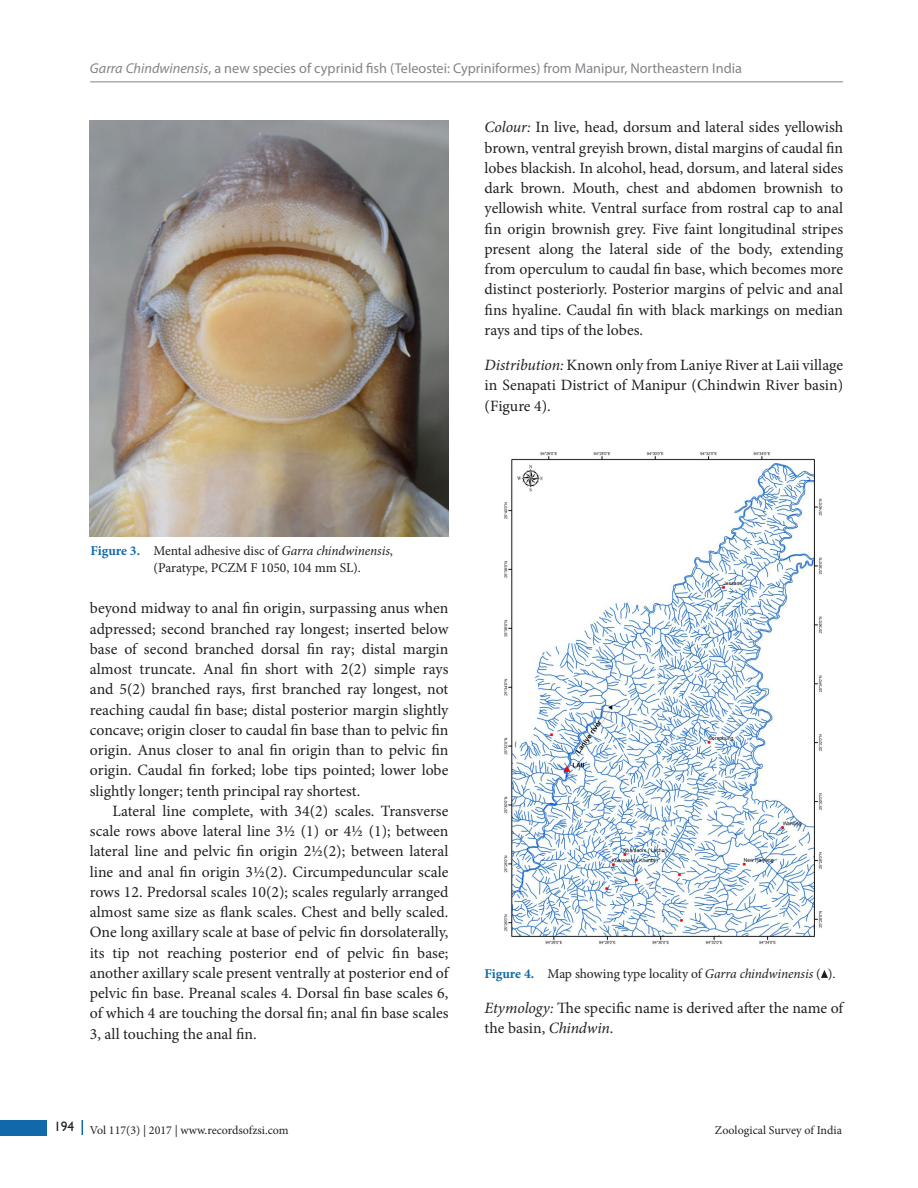
<style>
.page{position:relative;width:918px;height:1188px;background:#fff}
.page>*{position:absolute;margin:0;border:0;box-sizing:border-box;transform-origin:0 0}
.Body_Text_Ind_F{font:15.75px/20.2px "Minion Pro";color:#231f20;text-align:justify}
.Body_Text{font:15.75px/20.2px "Minion Pro";color:#231f20;text-align:justify}
.t1{font:14.25px "Myriad Pro";color:#818487}
.FigureTitle{font:13.5px/16.5px "Minion Pro";letter-spacing:-.005em;color:#231f20}
.t2{font:12px "Minion Pro";color:#231f20}
.s1{font-style:italic}
.s2{font-weight:700;color:#0f69ab}
</style>
<div class="page">
<div style="left:0;top:1120px;width:47px;height:15px;background:#0f69ab"></div>
<svg style="left:82px;top:1120px;width:1px;height:15px"></svg>
<hr style="left:90px;top:81px;width:753px;height:1px;background:#818487">
<img style="left:504px;top:452px;width:318px;height:492px">
<svg style="left:821px;top:970px;width:7px;height:8px"></svg>
<img style="left:90px;top:121px;width:358px;height:416px">
<p class="t1" style="left:90px;top:59px;width:653px"><span class="s1">Garra Chindwinensis</span>, a new species of cyprinid fish (Teleostei: Cypriniformes) from Manipur, Northeastern India</p>
<p class="Body_Text" style="left:485px;top:117px;width:360px"><span class="s1">Colour:</span> In live, head, dorsum and lateral sides yellowish brown, ventral greyish brown, distal margins of caudal fin lobes blackish. In alcohol, head, dorsum, and lateral sides dark brown. Mouth, chest and abdomen brownish to yellowish white. Ventral surface from rostral cap to anal fin origin brownish grey. Five faint longitudinal stripes present along the lateral side of the body, extending from operculum to caudal fin base, which becomes more distinct posteriorly. Posterior margins of pelvic and anal fins hyaline. Caudal fin with black markings on median rays and tips of the lobes.</p>
<p class="Body_Text" style="left:485px;top:355px;width:360px"><span class="s1">Distribution:</span> Known only from Laniye River at Laii village in Senapati District of Manipur (Chindwin River basin) (Figure 4).</p>
<p class="FigureTitle" style="left:154px;top:543px;width:241px;text-indent:-63px"><span class="s2">Figure 3.</span> Mental adhesive disc of <span class="s1">Garra chindwinensis</span>, (Paratype, PCZM F 1050, 104 mm SL).</p>
<p class="Body_Text_Ind_F" style="left:90px;top:598px;width:360px">beyond midway to anal fin origin, surpassing anus when adpressed; second branched ray longest; inserted below base of second branched dorsal fin ray; distal margin almost truncate. Anal fin short with 2(2) simple rays and 5(2) branched rays, first branched ray longest, not reaching caudal fin base; distal posterior margin slightly concave; origin closer to caudal fin base than to pelvic fin origin. Anus closer to anal fin origin than to pelvic fin origin. Caudal fin forked; lobe tips pointed; lower lobe slightly longer; tenth principal ray shortest.</p>
<p class="Body_Text_Ind_F" style="left:90px;top:801px;width:360px;text-indent:23px">Lateral line complete, with 34(2) scales. Transverse scale rows above lateral line 3½ (1) or 4½ (1); between lateral line and pelvic fin origin 2½(2); between lateral line and anal fin origin 3½(2). Circumpeduncular scale rows 12. Predorsal scales 10(2); scales regularly arranged almost same size as flank scales. Chest and belly scaled.<br>One long axillary scale at base of pelvic fin dorsolaterally, its tip not reaching posterior end of pelvic fin base; another axillary scale present ventrally at posterior end of pelvic fin base. Preanal scales 4. Dorsal fin base scales 6, of which 4 are touching the dorsal fin; anal fin base scales 3, all touching the anal fin.</p>
<p class="FigureTitle" style="left:485px;top:965px;width:353px"><span class="s2">Figure 4.</span> Map showing type locality of <span class="s1">Garra chindwinensis</span> ( ).</p>
<p class="Body_Text" style="left:485px;top:998px;width:360px"><span class="s1">Etymology:</span> The specific name is derived after the name of the basin, <span class="s1">Chindwin</span>.</p>
<p class="t2" style="left:54px;top:1122px;width:236px"><sup>194</sup> Vol 117(3) | 2017 | www.recordsofzsi.com</p>
<p class="t2" style="left:715px;top:1122px;width:129px">Zoological Survey of India</p>
</div>
